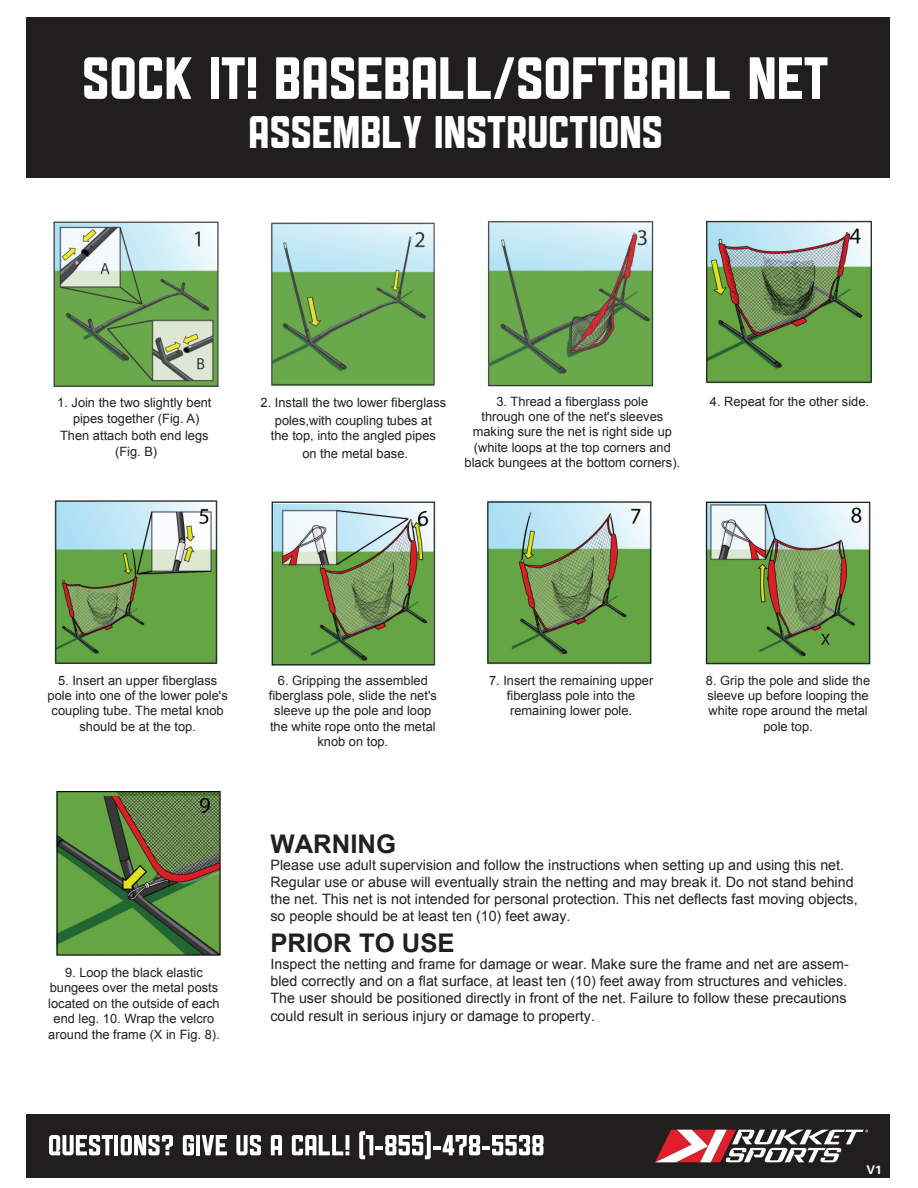
<style>
.page{position:relative;width:918px;height:1188px;background:#fff}
.page>*{position:absolute;margin:0;border:0;box-sizing:border-box;transform-origin:0 0}
.t1{font:64.5px "Public Gothic Square";color:#fff}
.t2{font:49.5px "Public Gothic Square";color:#fff}
.t3{font:700 25.65px "Arial";color:#231f20}
.t4{font:14.25px/17.1px "Arial";color:#231f20}
.t5{font:12.9px/15.5px "Arial";color:#231f20;text-align:center}
.t6{font:700 12px "Univers LT Std";color:#fff}
</style>
<div class="page">
<img style="left:53px;top:221px;width:166px;height:166px">
<img style="left:271px;top:222px;width:164px;height:165px">
<img style="left:487px;top:221px;width:167px;height:166px">
<img style="left:706px;top:220px;width:166px;height:164px">
<img style="left:54px;top:500px;width:164px;height:164px">
<img style="left:271px;top:501px;width:165px;height:165px">
<img style="left:484px;top:500px;width:168px;height:170px">
<img style="left:705px;top:501px;width:166px;height:164px">
<img style="left:55px;top:791px;width:166px;height:169px">
<div style="left:27px;top:1114px;width:863px;height:64px;background:#211e1e"></div>
<svg style="left:49px;top:1135px;width:64px;height:20px"></svg>
<hr style="left:115px;top:1135px;width:3px;height:20px;background:#fff">
<svg style="left:121px;top:1135px;width:52px;height:20px"></svg>
<svg style="left:183px;top:1135px;width:11px;height:20px"></svg>
<hr style="left:196px;top:1135px;width:4px;height:20px;background:#fff">
<svg style="left:202px;top:1135px;width:25px;height:20px"></svg>
<svg style="left:236px;top:1135px;width:25px;height:20px"></svg>
<svg style="left:271px;top:1135px;width:11px;height:20px"></svg>
<svg style="left:292px;top:1135px;width:57px;height:20px"></svg>
<hr style="left:346px;top:1135px;width:3px;height:15px;background:#fff">
<svg style="left:359px;top:1131px;width:185px;height:28px"></svg>
<svg style="left:655px;top:1130px;width:213px;height:32px"></svg>
<div style="left:26px;top:17px;width:864px;height:161px;background:#211e1e"></div>
<h1 class="t1" style="left:84px;top:46px;width:748px">SOCK IT! BASEBALL/SOFTBALL NET</h1>
<h2 class="t2" style="left:250px;top:108px;width:416px">ASSEMBLY INSTRUCTIONS</h2>
<p class="t5" style="left:57px;top:395px;width:156px;line-height:16px">1. Join the two slightly bent pipes together (Fig. A)</p>
<p class="t5" style="left:60px;top:427px;width:150px;line-height:16px">Then attach both end legs (Fig. B)</p>
<p class="t5" style="left:261px;top:395px;width:187px">2. Install the two lower fiberglass</p>
<p class="t5" style="left:271px;top:412px;width:166px">poles,with coupling tubes at the top, into the angled pipes</p>
<p class="t5" style="left:302px;top:445px;width:107px">on the metal base.</p>
<p class="t5" style="left:465px;top:393px;width:217px">3. Thread a fiberglass pole<br>through one of the net's sleeves making sure the net is right side up (white loops at the top corners and black bungees at the bottom corners).</p>
<p class="t5" style="left:710px;top:393px;width:161px">4. Repeat for the other side.</p>
<p class="t5" style="left:48px;top:673px;width:182px">5. Insert an upper fiberglass pole into one of the lower pole's coupling tube. The metal knob should be at the top.</p>
<p class="t5" style="left:269px;top:673px;width:170px">6. Gripping the assembled fiberglass pole, slide the net's sleeve up the pole and loop the white rope onto the metal knob on top.</p>
<p class="t5" style="left:489px;top:673px;width:166px">7. Insert the remaining upper fiberglass pole into the remaining lower pole.</p>
<p class="t5" style="left:706px;top:673px;width:166px">8. Grip the pole and slide the sleeve up before looping the white rope around the metal pole top.</p>
<p class="t5" style="left:48px;top:965px;width:173px">9. Loop the black elastic bungees over the metal posts located on the outside of each end leg. 10. Wrap the velcro around the frame (X in Fig. 8).</p>
<h3 class="t3" style="left:270px;top:827px;width:127px">WARNING</h3>
<p class="t4" style="left:270px;top:856px;width:589px">Please use adult supervision and follow the instructions when setting up and using this net.<br>Regular use or abuse will eventually strain the netting and may break it. Do not stand behind the net. This net is not intended for personal protection. This net deflects fast moving objects, so people should be at least ten (10) feet away.</p>
<h3 class="t3" style="left:270px;top:926px;width:186px">PRIOR TO USE</h3>
<p class="t4" style="left:270px;top:956px;width:580px">Inspect the netting and frame for damage or wear. Make sure the frame and net are assem&shy;bled correctly and on a flat surface, at least ten (10) feet away from structures and vehicles.<br>The user should be positioned directly in front of the net. Failure to follow these precautions could result in serious injury or damage to property.</p>
<p class="t6" style="left:867px;top:1162px;width:17px">V1</p>
</div>
